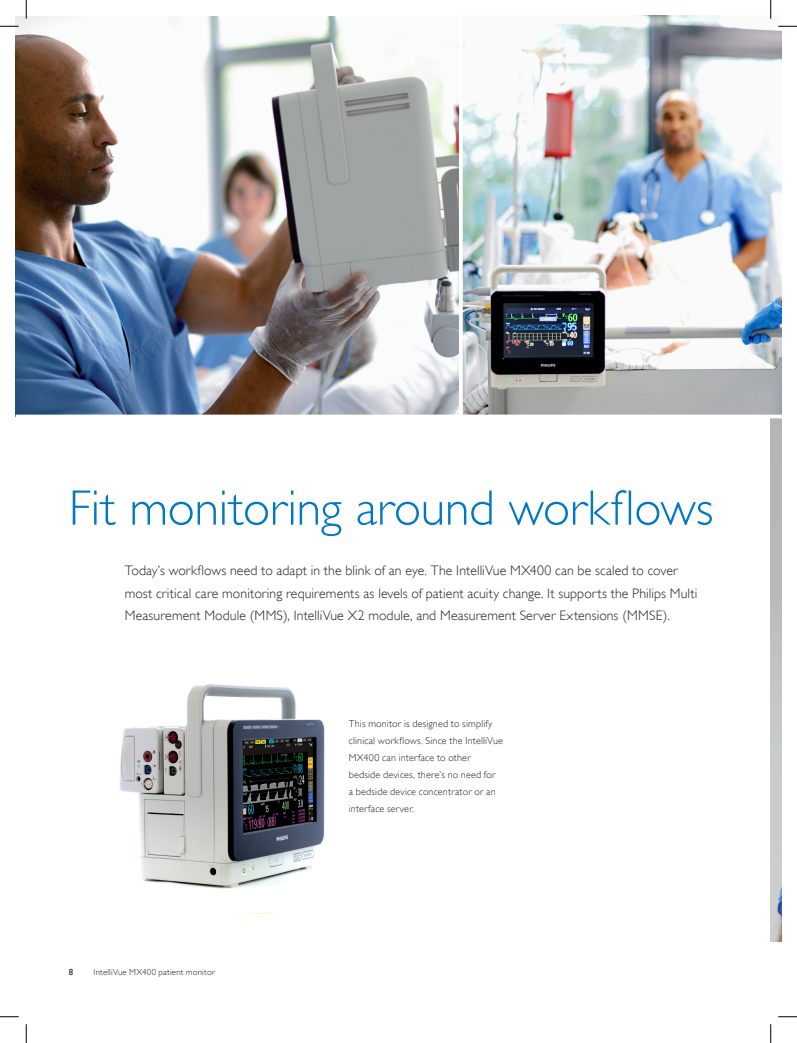
<style>
.page{position:relative;width:797px;height:1043px;background:#fff}
.page>*{position:absolute;margin:0;border:0;box-sizing:border-box;transform-origin:0 0}
.t1{font:50px "Gill Sans Alt One WGL Light";letter-spacing:-.005em;color:#0079c2}
.t2{font:13.75px/22.5px "Gill Sans Alt One WGL Light";letter-spacing:.01em;color:#231f20}
.t3{font:10px/16.9px "Gill Sans Alt One WGL Light";letter-spacing:.02em;color:#231f20}
.t4{font:8.75px "Gill Sans Alt One WGL Light";letter-spacing:.025em;color:#231f20}
.t5{font:8.75px "Gill Sans Alt One WGL";color:#231f20}
</style>
<div class="page">
<img style="left:16px;top:16px;width:765px;height:398px">
<img style="left:770px;top:418px;width:11px;height:523px">
<img style="left:120px;top:684px;width:205px;height:205px">
<hr style="left:459px;top:16px;width:4px;height:425px;background:#fff">
<svg style="left:16px;top:414px;width:765px;height:1px"></svg>
<svg style="left:0;top:25px;width:19px;height:2px"></svg>
<svg style="left:778px;top:25px;width:19px;height:2px"></svg>
<svg style="left:0;top:1016px;width:19px;height:1px"></svg>
<svg style="left:778px;top:1016px;width:19px;height:1px"></svg>
<svg style="left:25px;top:0;width:2px;height:19px"></svg>
<svg style="left:25px;top:1024px;width:2px;height:18px"></svg>
<svg style="left:770px;top:0;width:1px;height:19px"></svg>
<svg style="left:770px;top:1024px;width:1px;height:18px"></svg>
<h1 class="t1" style="left:69px;top:475px;width:646px">Fit monitoring around workflows</h1>
<p class="t2" style="left:125px;top:559px;width:574px">Today’s workflows need to adapt in the blink of an eye. The IntelliVue MX400 can be scaled to cover most critical care monitoring requirements as levels of patient acuity change. It supports the Philips Multi<br>Measurement Module (MMS), IntelliVue X2 module, and Measurement Server Extensions (MMSE).</p>
<p class="t5" style="left:69px;top:965px;width:6px">8</p>
<p class="t4" style="left:94px;top:966px;width:123px">IntelliVue MX400 patient monitor</p>
<p class="t3" style="left:349px;top:715px;width:156px">This monitor is designed to simplify clinical workflows. Since the IntelliVue MX400 can interface to other bedside devices, there’s no need for<br>a bedside device concentrator or an interface server.</p>
</div>
